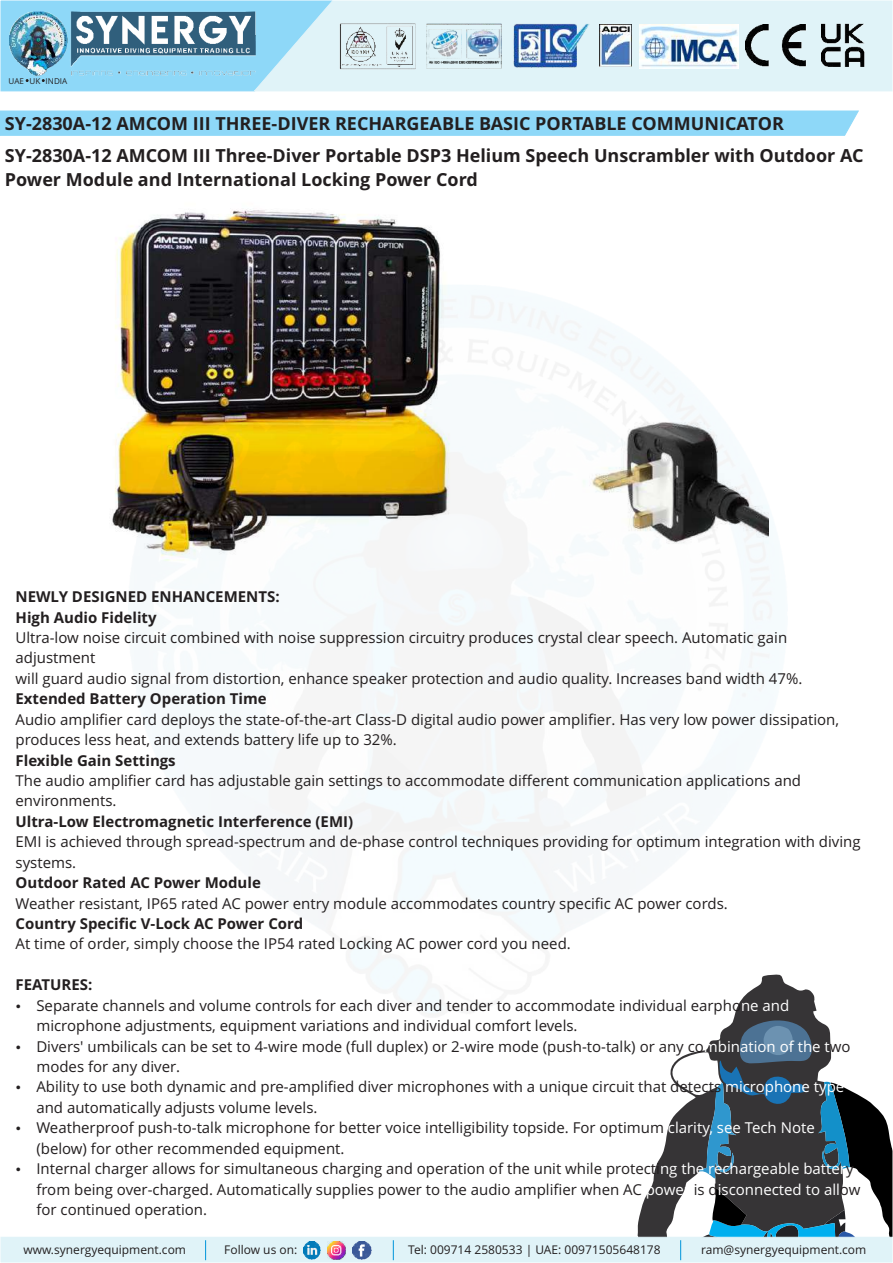
<style>
.page{position:relative;width:893px;height:1263px;background:#fff}
.page>*{position:absolute;margin:0;border:0;box-sizing:border-box;transform-origin:0 0}
.t1{font:700 18px/24.5px "Open Sans";color:#231f20}
.t2{font:15px/20.4px "Open Sans";color:#231f20}
.t3{font:700 15px/20.4px "Open Sans";color:#231f20}
.t4{font:12px "Open Sans";color:#231f20}
.t5{font:8.1px "Open Sans";color:#231f20}
.s1{font-weight:700}
.s2{color:#fff}
</style>
<div class="page">
<svg style="left:637px;top:989px;width:180px;height:248px"></svg>
<svg style="left:687px;top:1019px;width:204px;height:218px"></svg>
<img style="left:2px;top:2px;width:251px;height:90px">
<svg style="left:253px;top:2px;width:638px;height:90px;background:#d7eff7"></svg>
<div style="left:0;top:1237px;width:893px;height:26px;background:#e0f3f8;border:1px solid #e0f3f8"></div>
<img style="left:303px;top:1241px;width:18px;height:18px">
<img style="left:353px;top:1241px;width:18px;height:18px">
<img style="left:328px;top:1241px;width:18px;height:18px">
<svg style="left:205px;top:1240px;width:1px;height:20px"></svg>
<svg style="left:680px;top:1240px;width:1px;height:20px"></svg>
<svg style="left:393px;top:1240px;width:1px;height:20px"></svg>
<img style="left:232px;top:294px;width:565px;height:736px">
<img style="left:746px;top:24px;width:60px;height:44px">
<img style="left:821px;top:24px;width:43px;height:43px">
<img style="left:599px;top:24px;width:32px;height:43px">
<img style="left:425px;top:22px;width:78px;height:47px">
<img style="left:512px;top:22px;width:78px;height:47px">
<img style="left:340px;top:23px;width:76px;height:46px">
<img style="left:639px;top:24px;width:99px;height:44px">
<svg style="left:0;top:110px;width:859px;height:26px;background:#91d9f8"></svg>
<img style="left:557px;top:377px;width:211px;height:211px">
<img style="left:112px;top:209px;width:359px;height:361px">
<p class="t5" style="left:9px;top:77px;width:60px">UAE UK INDIA</p>
<p class="t1" style="left:5px;top:113px;width:780px">SY-2830A-12 AMCOM III THREE-DIVER RECHARGEABLE BASIC PORTABLE COMMUNICATOR</p>
<p class="t1" style="left:5px;top:145px;width:860px">SY-2830A-12 AMCOM III Three-Diver Portable DSP3 Helium Speech Unscrambler with Outdoor AC<br>Power Module and International Locking Power Cord</p>
<p class="t3" style="left:16px;top:588px;width:266px">NEWLY DESIGNED ENHANCEMENTS:<br>High Audio Fidelity</p>
<p class="t2" style="left:16px;top:629px;width:788px">Ultra-low noise circuit combined with noise suppression circuitry produces crystal clear speech. Automatic gain adjustment<br>will guard audio signal from distortion, enhance speaker protection and audio quality. Increases band width 47%.</p>
<p class="t3" style="left:16px;top:690px;width:253px">Extended Battery Operation Time</p>
<p class="t2" style="left:16px;top:710px;width:825px">Audio amplifier card deploys the state-of-the-art Class-D digital audio power amplifier. Has very low power dissipation, produces less heat, and extends battery life up to 32%.</p>
<p class="t3" style="left:16px;top:751px;width:162px">Flexible Gain Settings</p>
<p class="t2" style="left:16px;top:772px;width:787px">The audio amplifier card has adjustable gain settings to accommodate different communication applications and environments.</p>
<p class="t3" style="left:16px;top:813px;width:339px">Ultra-Low Electromagnetic Interference (EMI)</p>
<p class="t2" style="left:16px;top:833px;width:847px">EMI is achieved through spread-spectrum and de-phase control techniques providing for optimum integration with diving systems.</p>
<p class="t3" style="left:16px;top:874px;width:247px">Outdoor Rated AC Power Module</p>
<p class="t2" style="left:16px;top:894px;width:714px">Weather resistant, IP65 rated AC power entry module accommodates country specific AC power cords.</p>
<p class="t3" style="left:16px;top:915px;width:289px">Country Specific V-Lock AC Power Cord</p>
<p class="t2" style="left:16px;top:935px;width:557px">At time of order, simply choose the IP54 rated Locking AC power cord you need.</p>
<p class="t2" style="left:36px;top:976px;width:825px;text-indent:-21px"><span class="s1">FEATURES:<br></span>Separate channels and volume controls for each diver and tender to accommodate individual earpho<span class="s2">ne and </span>microphone adjustments, equipment variations and individual comfort levels.<br>Divers' umbilicals can be set to 4-wire mode (full duplex) or 2-wire mode (push-to-talk) or any co<span class="s2">mbination of the t</span>wo modes for any diver.<br>Ability to use both dynamic and pre-amplified diver microphones with a unique circuit that detects <span class="s2">microphone type </span>and automatically adjusts volume levels.<br>Weatherproof push-to-talk microphone for better voice intelligibility topside. For optimum <span class="s2">clarity, see Tech Note </span>(below) for other recommended equipment.<br>Internal charger allows for simultaneous charging and operation of the unit while protecti<span class="s2">ng the rechargeable batter</span>y from being over-charged. Automatically supplies power to the audio amplifier when AC <span class="s2">power</span> is d<span class="s2">isconnected to all</span>ow for continued operation.</p>
<p class="t4" style="left:23px;top:1245px;width:164px">www.synergyequipment.com</p>
<p class="t4" style="left:224px;top:1245px;width:74px">Follow us on:</p>
<p class="t4" style="left:408px;top:1245px;width:254px">Tel: 009714 2580533 | UAE: 00971505648178</p>
<p class="t4" style="left:701px;top:1245px;width:167px">ram@synergyequipment.com</p>
</div>
